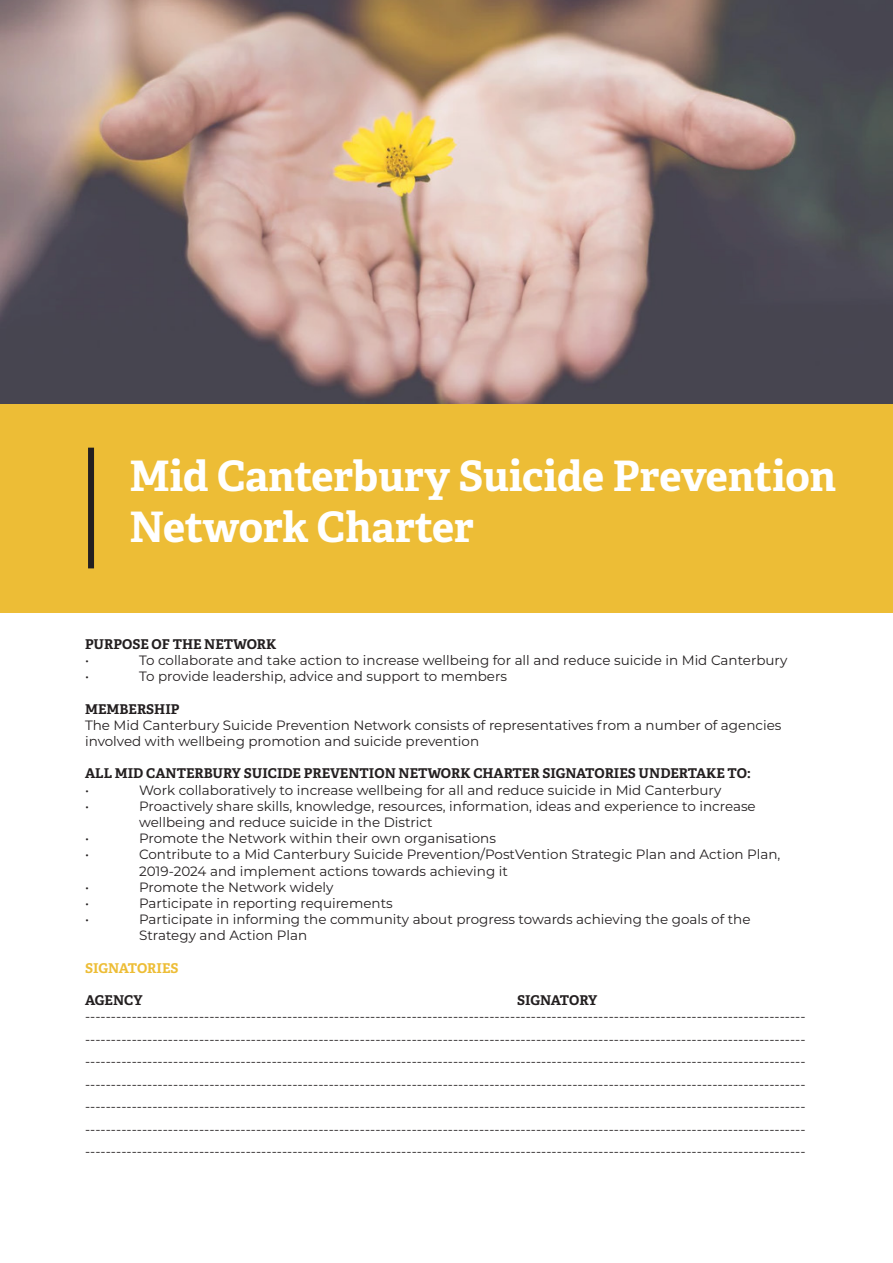
<style>
.page{position:relative;width:893px;height:1263px;background:#fff}
.page>*{position:absolute;margin:0;border:0;box-sizing:border-box;transform-origin:0 0}
.Cover_Title{font:700 42px "Adelle";letter-spacing:-.005em;color:#fff}
.Title_07_Blue{font:13.5px/22.5px "Montserrat";color:#231f20}
.Title_03_Black{font:700 13.5px "Adelle";color:#231f20}
.Title_03_Black-2{font:700 13.5px "Adelle";color:#edbd36}
</style>
<div class="page">
<div style="left:0;top:404px;width:893px;height:208px;background:#edbd36"></div>
<img style="left:0;top:0;width:893px;height:404px">
<div style="left:88px;top:448px;width:6px;height:120px;background:#231f20"></div>
<p class="Cover_Title" style="left:129px;top:446px;width:708px">Mid Canterbury Suicide Prevention</p>
<p class="Cover_Title" style="left:129px;top:497px;width:346px">Network Charter</p>
<p class="Title_03_Black" style="left:85px;top:634px;width:193px">PURPOSE OF THE NETWORK</p>
<p class="Title_07_Blue" style="left:85px;top:648px;width:5px">•</p>
<p class="Title_07_Blue" style="left:139px;top:648px;width:650px">To collaborate and take action to increase wellbeing for all and reduce suicide in Mid Canterbury</p>
<p class="Title_07_Blue" style="left:85px;top:665px;width:5px">•</p>
<p class="Title_07_Blue" style="left:139px;top:665px;width:369px">To provide leadership, advice and support to members</p>
<p class="Title_03_Black" style="left:85px;top:699px;width:96px">MEMBERSHIP</p>
<p class="Title_07_Blue" style="left:85px;top:716px;width:698px;line-height:16.2px">The Mid Canterbury Suicide Prevention Network consists of representatives from a number of agencies involved with wellbeing promotion and suicide prevention</p>
<p class="Title_03_Black" style="left:85px;top:764px;width:667px">ALL MID CANTERBURY SUICIDE PREVENTION NETWORK CHARTER SIGNATORIES UNDERTAKE TO:</p>
<p class="Title_07_Blue" style="left:85px;top:778px;width:5px">•</p>
<p class="Title_07_Blue" style="left:139px;top:778px;width:584px">Work collaboratively to increase wellbeing for all and reduce suicide in Mid Canterbury</p>
<p class="Title_07_Blue" style="left:85px;top:794px;width:5px">•</p>
<p class="Title_07_Blue" style="left:139px;top:797px;width:618px;line-height:16.2px">Proactively share skills, knowledge, resources, information, ideas and experience to increase wellbeing and reduce suicide in the District</p>
<p class="Title_07_Blue" style="left:85px;top:827px;width:5px">•</p>
<p class="Title_07_Blue" style="left:139px;top:827px;width:358px">Promote the Network within their own organisations</p>
<p class="Title_07_Blue" style="left:85px;top:843px;width:5px">•</p>
<p class="Title_07_Blue" style="left:139px;top:846px;width:643px;line-height:16.2px">Contribute to a Mid Canterbury Suicide Prevention/PostVention Strategic Plan and Action Plan,<br>2019-2024 and implement actions towards achieving it</p>
<p class="Title_07_Blue" style="left:85px;top:875px;width:5px">•</p>
<p class="Title_07_Blue" style="left:139px;top:875px;width:196px">Promote the Network widely</p>
<p class="Title_07_Blue" style="left:85px;top:891px;width:5px">•</p>
<p class="Title_07_Blue" style="left:139px;top:891px;width:255px">Participate in reporting requirements</p>
<p class="Title_07_Blue" style="left:85px;top:908px;width:5px">•</p>
<p class="Title_07_Blue" style="left:139px;top:911px;width:613px;line-height:16.2px">Participate in informing the community about progress towards achieving the goals of the<br>Strategy and Action Plan</p>
<p class="Title_03_Black-2" style="left:85px;top:958px;width:95px">SIGNATORIES</p>
<p class="Title_03_Black" style="left:85px;top:991px;width:59px">AGENCY</p>
<p class="Title_03_Black" style="left:517px;top:991px;width:82px">SIGNATORY</p>
<p class="Title_07_Blue" style="left:85px;top:1005px;width:722px;text-align:justify">------------------------------------------------------------------------------------------------------------------------------------------- ------------------------------------------------------------------------------------------------------------------------------------------- ------------------------------------------------------------------------------------------------------------------------------------------- ------------------------------------------------------------------------------------------------------------------------------------------- ------------------------------------------------------------------------------------------------------------------------------------------- -------------------------------------------------------------------------------------------------------------------------------------------</p>
<p class="Title_07_Blue" style="left:85px;top:1140px;width:722px">-------------------------------------------------------------------------------------------------------------------------------------------</p>
</div>
